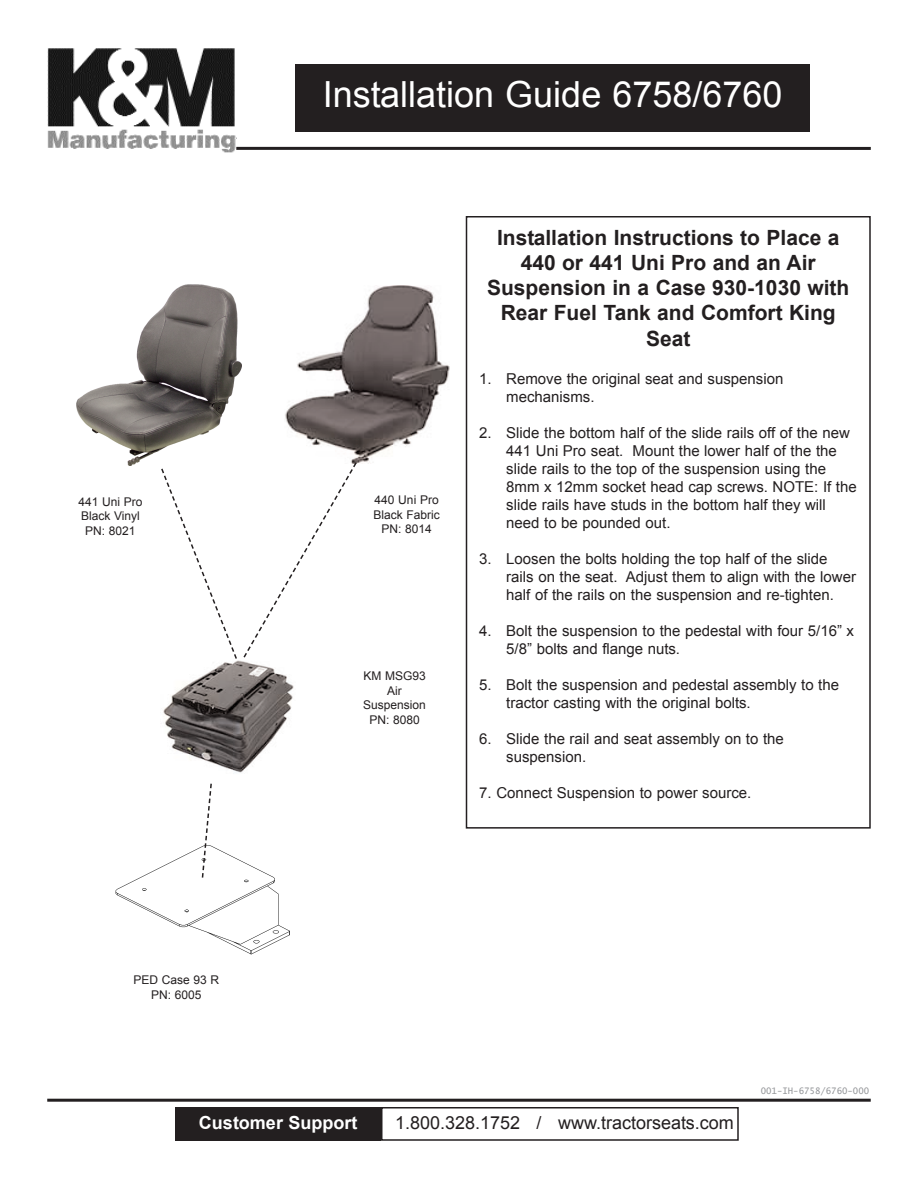
<style>
.page{position:relative;width:918px;height:1188px;background:#fff}
.page>*{position:absolute;margin:0;border:0;box-sizing:border-box;transform-origin:0 0}
.t1{font:36px "Arial";color:#fff}
.t2{font:700 21px/25.2px "Arial";color:#231f20;text-align:center}
.t3{font:18px "Arial";color:#231f20}
.t4{font:700 18px "Arial";color:#fff}
.t5{font:15px/18px "Arial";color:#231f20}
.t6{font:12px/14.4px "Arial";color:#231f20;text-align:center}
.t7{font:9px "Lucida Sans Typewriter";color:#939598}
</style>
<div class="page">
<div style="left:295px;top:64px;width:515px;height:68px;background:#231f20"></div>
<img style="left:47px;top:48px;width:189px;height:105px">
<hr style="left:236px;top:147px;width:635px;height:3px;background:#231f20">
<div style="left:466px;top:216px;width:405px;height:613px;border:2px solid #231f20"></div>
<hr style="left:47px;top:1099px;width:824px;height:3px;background:#231f20">
<img style="left:163px;top:660px;width:131px;height:113px">
<img style="left:115px;top:846px;width:175px;height:108px">
<svg style="left:201px;top:784px;width:11px;height:94px"></svg>
<div style="left:381px;top:1107px;width:358px;height:34px;border:2px solid #231f20"></div>
<div style="left:176px;top:1107px;width:205px;height:34px;background:#231f20"></div>
<img style="left:76px;top:285px;width:165px;height:181px">
<img style="left:285px;top:286px;width:164px;height:177px">
<svg style="left:160px;top:461px;width:198px;height:198px"></svg>
<p class="t6" style="left:78px;top:495px;width:66px">441 Uni Pro<br>Black Vinyl<br>PN: 8021</p>
<p class="t6" style="left:133px;top:973px;width:87px">PED Case 93 R<br>PN: 6005</p>
<h1 class="t1" style="left:323px;top:75px;width:461px">Installation Guide 6758/6760</h1>
<p class="t6" style="left:373px;top:493px;width:68px">440 Uni Pro<br>Black Fabric<br>PN: 8014</p>
<p class="t6" style="left:363px;top:669px;width:64px">KM MSG93<br>Air<br>Suspension<br>PN: 8080</p>
<h2 class="t2" style="left:487px;top:225px;width:364px">Installation Instructions to Place a<br>440 or 441 Uni Pro and an Air<br>Suspension in a Case 930-1030 with<br>Rear Fuel Tank and Comfort King<br>Seat</h2>
<p class="t5" style="left:506px;top:370px;width:279px;text-indent:-27px">1. Remove the original seat and suspension mechanisms.</p>
<p class="t5" style="left:506px;top:424px;width:352px;text-indent:-27px">2. Slide the bottom half of the slide rails off of the new 441 Uni Pro seat. Mount the lower half of the the slide rails to the top of the suspension using the 8mm x 12mm socket head cap screws. NOTE: If the slide rails have studs in the bottom half they will need to be pounded out.</p>
<p class="t5" style="left:506px;top:550px;width:351px;text-indent:-27px">3. Loosen the bolts holding the top half of the slide rails on the seat. Adjust them to align with the lower half of the rails on the suspension and re-tighten.</p>
<p class="t5" style="left:506px;top:622px;width:349px;text-indent:-27px">4. Bolt the suspension to the pedestal with four 5/16” x<br>5/8” bolts and flange nuts.</p>
<p class="t5" style="left:506px;top:676px;width:334px;text-indent:-27px">5. Bolt the suspension and pedestal assembly to the tractor casting with the original bolts.</p>
<p class="t5" style="left:506px;top:730px;width:279px;text-indent:-27px">6. Slide the rail and seat assembly on to the suspension.</p>
<p class="t5" style="left:479px;top:784px;width:274px">7. Connect Suspension to power source.</p>
<p class="t7" style="left:761px;top:1085px;width:110px">001-IH-6758/6760-000</p>
<p class="t4" style="left:199px;top:1112px;width:160px">Customer Support</p>
<p class="t3" style="left:395px;top:1112px;width:340px">1.800.328.1752 / www.tractorseats.com</p>
</div>
